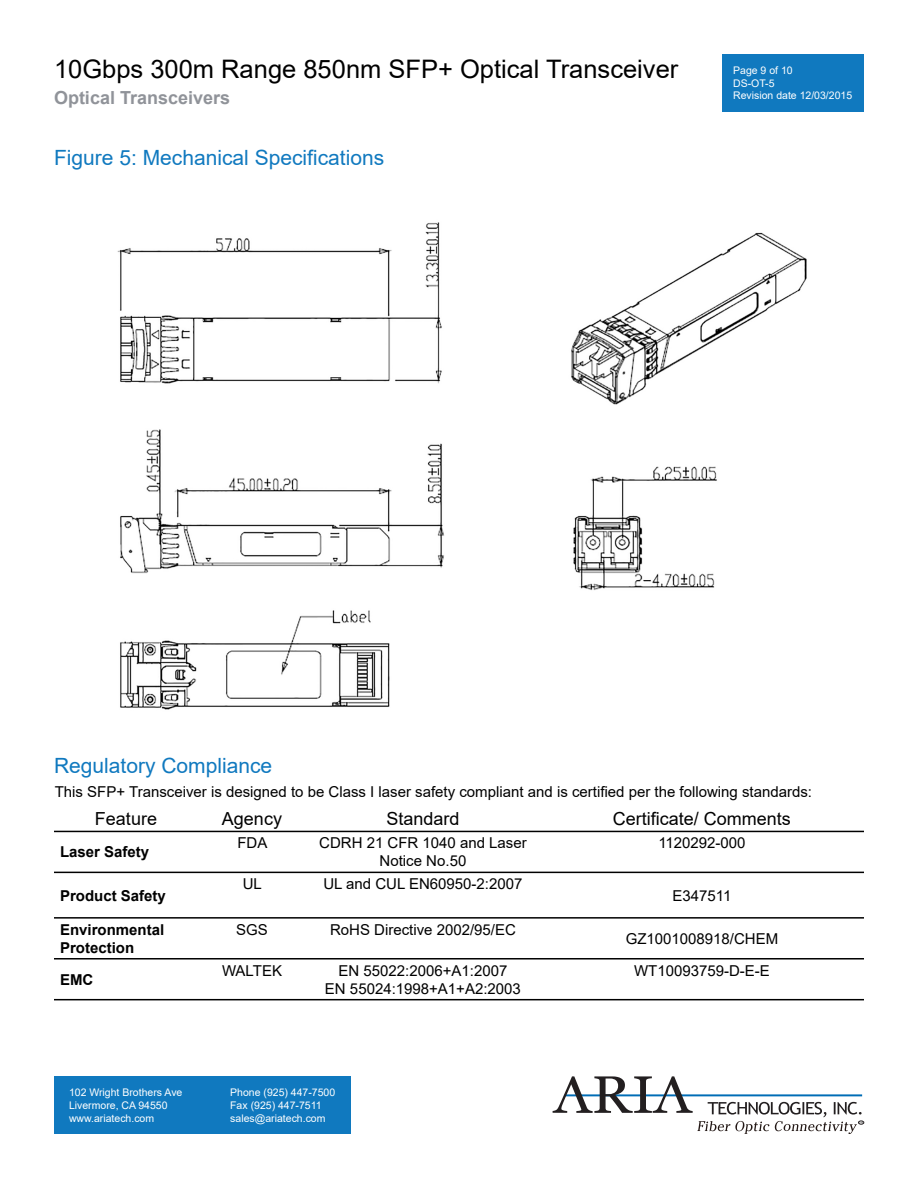
<style>
.page{position:relative;width:918px;height:1188px;background:#fff}
.page>*{position:absolute;margin:0;border:0;box-sizing:border-box;transform-origin:0 0}
.t1{font:25.5px "Arial";color:#000}
.t2{font:21px "Arial";color:#1079bf}
.t3{font:18px "Arial";color:#000}
.t4{font:700 18px "Arial";color:#909399}
.t5{font:15px/18px "Arial";color:#000;text-align:center}
.t6{font:700 15px/18px "Arial";color:#000}
.t7{font:10.5px/12.6px "Arial";color:#fff}
</style>
<div class="page">
<svg style="left:553px;top:1076px;width:311px;height:58px"></svg>
<div style="left:54px;top:1076px;width:297px;height:58px;background:#1079bf"></div>
<div style="left:723px;top:54px;width:141px;height:58px;background:#1079bf"></div>
<img style="left:117px;top:222px;width:690px;height:488px">
<hr style="left:54px;top:958px;width:144px;height:2px;background:#000">
<hr style="left:54px;top:999px;width:144px;height:1px;background:#000">
<hr style="left:198px;top:958px;width:108px;height:2px;background:#000">
<hr style="left:306px;top:958px;width:234px;height:2px;background:#000">
<hr style="left:540px;top:958px;width:324px;height:2px;background:#000">
<hr style="left:198px;top:999px;width:108px;height:1px;background:#000">
<hr style="left:306px;top:999px;width:234px;height:1px;background:#000">
<hr style="left:540px;top:999px;width:324px;height:1px;background:#000">
<hr style="left:54px;top:831px;width:144px;height:1px;background:#000">
<hr style="left:198px;top:831px;width:108px;height:1px;background:#000">
<hr style="left:306px;top:831px;width:234px;height:1px;background:#000">
<hr style="left:540px;top:831px;width:324px;height:1px;background:#000">
<hr style="left:54px;top:872px;width:144px;height:1px;background:#000">
<hr style="left:198px;top:872px;width:108px;height:1px;background:#000">
<hr style="left:306px;top:872px;width:234px;height:1px;background:#000">
<hr style="left:540px;top:872px;width:324px;height:1px;background:#000">
<hr style="left:54px;top:917px;width:144px;height:2px;background:#000">
<hr style="left:198px;top:917px;width:108px;height:2px;background:#000">
<hr style="left:306px;top:917px;width:234px;height:2px;background:#000">
<hr style="left:540px;top:917px;width:324px;height:2px;background:#000">
<h1 class="t1" style="left:54px;top:51px;width:626px">10Gbps 300m Range 850nm SFP+ Optical Transceiver</h1>
<p class="t4" style="left:54px;top:85px;width:178px">Optical Transceivers</p>
<h2 class="t2" style="left:54px;top:143px;width:332px">Figure 5: Mechanical Specifications</h2>
<p class="t7" style="left:733px;top:64px;width:121px">Page 9 of 10<br>DS-OT-5<br>Revision date 12/03/2015</p>
<h2 class="t2" style="left:54px;top:751px;width:220px">Regulatory Compliance</h2>
<p class="t3" style="left:95px;top:807px;width:64px">Feature</p>
<p class="t3" style="left:222px;top:807px;width:62px">Agency</p>
<p class="t3" style="left:386px;top:807px;width:75px">Standard</p>
<p class="t3" style="left:613px;top:807px;width:180px">Certificate/ Comments</p>
<p class="t6" style="left:60px;top:843px;width:91px">Laser Safety</p>
<p class="t5" style="left:55px;top:783px;width:759px">This SFP+ Transceiver is designed to be Class I laser safety compliant and is certified per the following standards:</p>
<p class="t5" style="left:237px;top:834px;width:32px">FDA</p>
<p class="t5" style="left:319px;top:834px;width:209px">CDRH 21 CFR 1040 and Laser<br>Notice No.50</p>
<p class="t5" style="left:658px;top:834px;width:89px">1120292-000</p>
<p class="t6" style="left:60px;top:886px;width:107px">Product Safety</p>
<p class="t5" style="left:243px;top:875px;width:21px">UL</p>
<p class="t5" style="left:323px;top:875px;width:201px">UL and CUL EN60950-2:2007</p>
<p class="t6" style="left:60px;top:921px;width:106px">Environmental<br>Protection</p>
<p class="t5" style="left:236px;top:920px;width:33px">SGS</p>
<p class="t5" style="left:330px;top:920px;width:187px">RoHS Directive 2002/95/EC</p>
<p class="t5" style="left:673px;top:886px;width:60px">E347511</p>
<p class="t5" style="left:626px;top:929px;width:154px">GZ1001008918/CHEM</p>
<p class="t6" style="left:60px;top:971px;width:35px">EMC</p>
<p class="t5" style="left:222px;top:961px;width:62px">WALTEK</p>
<p class="t5" style="left:325px;top:961px;width:197px">EN 55022:2006+A1:2007<br>EN 55024:1998+A1+A2:2003</p>
<p class="t5" style="left:634px;top:961px;width:137px">WT10093759-D-E-E</p>
<p class="t7" style="left:69px;top:1086px;width:115px">102 Wright Brothers Ave<br>Livermore, CA 94550 www.ariatech.com</p>
<p class="t7" style="left:230px;top:1086px;width:107px">Phone (925) 447-7500<br>Fax (925) 447-7511 sales@ariatech.com</p>
</div>
